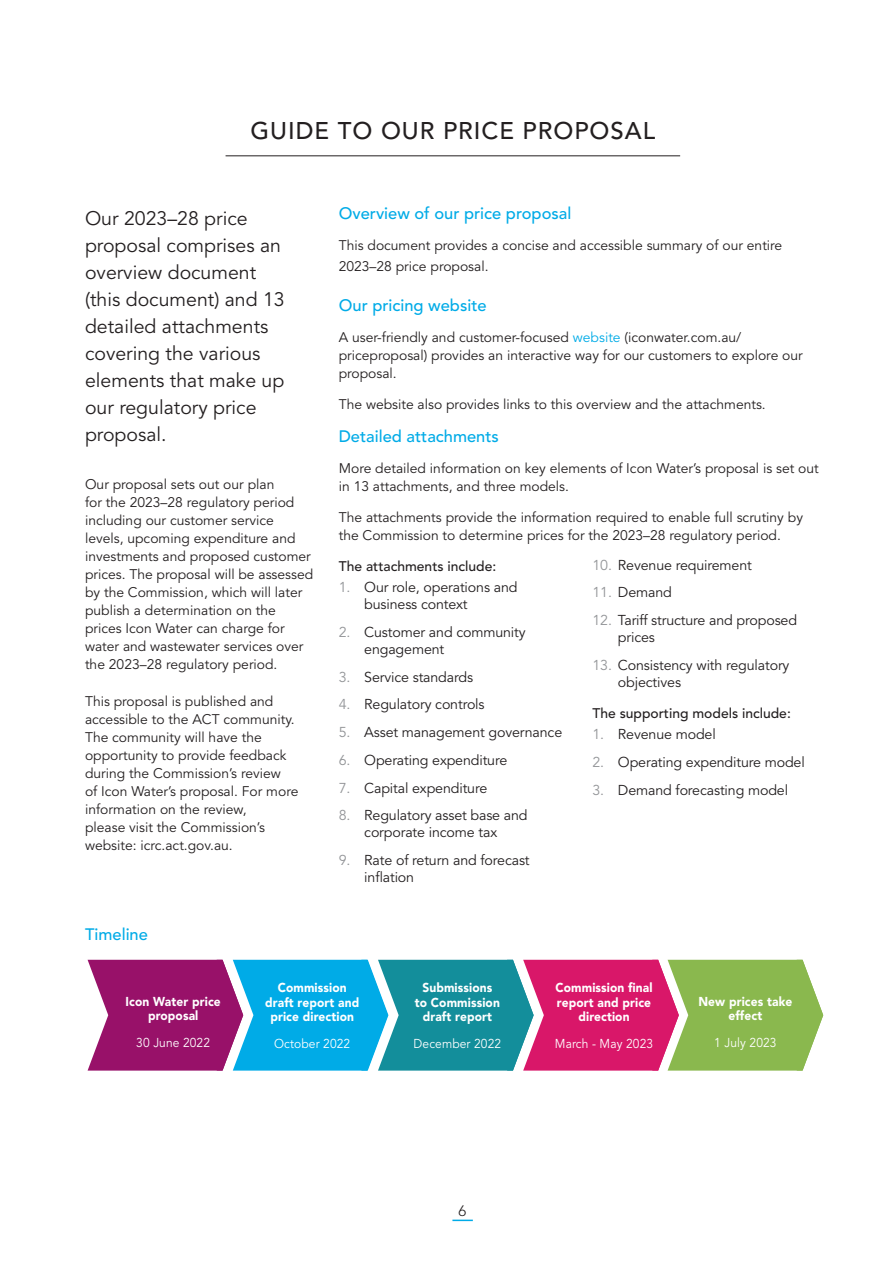
<style>
.page{position:relative;width:893px;height:1263px;background:#fff}
.page>*{position:absolute;margin:0;border:0;box-sizing:border-box;transform-origin:0 0}
.Heading_1{font:500 24px "Avenir LT Std";letter-spacing:.04em;color:#231f20}
.EM_Body{font:19.5px/27px "Avenir LT Std";color:#231f20}
.Heading_2_-_feeds_to{font:500 16.5px "Avenir LT Std";color:#00abe7}
.Body{font:500 16.5px "Avenir LT Std";color:#00abe7}
.t1{font:300 15px "Avenir LT Std";color:#231f20}
.t2{font:14.25px/17.1px "Avenir LT Std";letter-spacing:-.01em;color:#231f20}
.Body-2{font:13.8px/18px "Avenir LT Std";color:#231f20}
.EM_Body-2{font:13.8px/18px "Avenir LT Std";color:#231f20}
.Body-3{font:500 13.8px "Avenir LT Std";color:#231f20}
.Body-4{font:900 12.9px/14.1px "Avenir LT Std";letter-spacing:.01em;color:#fff;text-align:center;scale:.93 1}
.Body-5{font:12.9px "Avenir LT Std";letter-spacing:.01em;color:#fff;scale:.93 1}
.s1{color:#00abe7}
.s2{color:#939598}
</style>
<div class="page">
<hr style="left:226px;top:156px;width:454px;height:1px;background:#231f20">
<svg style="left:88px;top:960px;width:735px;height:110px;background:#757790"></svg>
<hr style="left:452px;top:1219px;width:21px;height:2px;background:#00abe7">
<p class="Heading_1" style="left:251px;top:116px;width:406px">GUIDE TO OUR PRICE PROPOSAL</p>
<p class="EM_Body" style="left:85px;top:205px;width:201px">Our 2023–28 price proposal comprises an overview document (this document) and 13 detailed attachments covering the various elements that make up our regulatory price proposal.</p>
<p class="EM_Body-2" style="left:85px;top:476px;width:230px">Our proposal sets out our plan<br>for the 2023–28 regulatory period including our customer service levels, upcoming expenditure and investments and proposed customer prices. The proposal will be assessed by the Commission, which will later publish a determination on the prices Icon Water can charge for water and wastewater services over the 2023–28 regulatory period.</p>
<p class="Body-2" style="left:85px;top:693px;width:215px">This proposal is published and accessible to the ACT community.<br>The community will have the opportunity to provide feedback during the Commission’s review<br>of Icon Water’s proposal. For more information on the review,<br>please visit the Commission’s website: icrc.act.gov.au.</p>
<p class="Heading_2_-_feeds_to" style="left:85px;top:924px;width:64px">Timeline</p>
<p class="Heading_2_-_feeds_to" style="left:339px;top:204px;width:234px">Overview of our price proposal</p>
<p class="Body-2" style="left:339px;top:235px;width:445px;line-height:21px">This document provides a concise and accessible summary of our entire<br>2023–28 price proposal.</p>
<p class="Heading_2_-_feeds_to" style="left:339px;top:296px;width:149px">Our pricing website</p>
<p class="Body-2" style="left:339px;top:328px;width:465px">A user-friendly and customer-focused <span class="s1">website</span> (iconwater.com.au/ priceproposal) provides an interactive way for our customers to explore our proposal.</p>
<p class="Body-2" style="left:339px;top:395px;width:429px">The website also provides links to this overview and the attachments.</p>
<p class="Body" style="left:339px;top:427px;width:162px">Detailed attachments</p>
<p class="Body-2" style="left:339px;top:460px;width:482px">More detailed information on key elements of Icon Water’s proposal is set out in 13 attachments, and three models.</p>
<p class="Body-2" style="left:339px;top:508px;width:466px">The attachments provide the information required to enable full scrutiny by the Commission to determine prices for the 2023–28 regulatory period.</p>
<p class="Body-3" style="left:339px;top:558px;width:159px">The attachments include:</p>
<p class="t2" style="left:364px;top:579px;width:155px;text-indent:-26px"><span class="s2">1.</span> Our role, operations and business context</p>
<p class="t2" style="left:364px;top:624px;width:163px;text-indent:-26px"><span class="s2">2.</span> Customer and community engagement</p>
<p class="t2" style="left:339px;top:669px;width:136px"><span class="s2">3.</span> Service standards</p>
<p class="t2" style="left:339px;top:696px;width:147px"><span class="s2">4.</span> Regulatory controls</p>
<p class="t2" style="left:339px;top:724px;width:225px"><span class="s2">5.</span> Asset management governance</p>
<p class="t2" style="left:339px;top:752px;width:170px"><span class="s2">6.</span> Operating expenditure</p>
<p class="t2" style="left:339px;top:779px;width:150px"><span class="s2">7.</span> Capital expenditure</p>
<p class="t2" style="left:339px;top:807px;width:190px;text-align:center"><span class="s2">8.</span> Regulatory asset base and corporate income tax</p>
<p class="t2" style="left:364px;top:852px;width:167px;text-indent:-26px"><span class="s2">9.</span> Rate of return and forecast inflation</p>
<p class="t2" style="left:592px;top:557px;width:161px"><span class="s2">10.</span> Revenue requirement</p>
<p class="t2" style="left:592px;top:584px;width:81px"><span class="s2">11.</span> Demand</p>
<p class="t2" style="left:618px;top:612px;width:181px;text-indent:-26px"><span class="s2">12.</span> Tariff structure and proposed prices</p>
<p class="t2" style="left:618px;top:657px;width:173px;text-indent:-26px"><span class="s2">13.</span> Consistency with regulatory objectives</p>
<p class="Body-3" style="left:592px;top:705px;width:200px">The supporting models include:</p>
<p class="t2" style="left:592px;top:726px;width:125px"><span class="s2">1.</span> Revenue model</p>
<p class="t2" style="left:592px;top:754px;width:214px"><span class="s2">2.</span> Operating expenditure model</p>
<p class="t2" style="left:592px;top:782px;width:197px"><span class="s2">3.</span> Demand forecasting model</p>
<p class="Body-4" style="left:126px;top:995px;width:104px">Icon Water price proposal</p>
<p class="Body-5" style="left:136px;top:1035px;width:81px">30 June 2022</p>
<p class="Body-4" style="left:265px;top:981px;width:103px">Commission draft report and price direction</p>
<p class="Body-5" style="left:274px;top:1036px;width:83px">October 2022</p>
<p class="Body-4" style="left:415px;top:981px;width:93px">Submissions to Commission draft report</p>
<p class="Body-5" style="left:414px;top:1036px;width:96px">December 2022</p>
<p class="Body-4" style="left:555px;top:981px;width:106px">Commission final report and price direction</p>
<p class="Body-5" style="left:555px;top:1036px;width:107px">March - May 2023</p>
<p class="Body-4" style="left:698px;top:994px;width:103px">New prices take effect</p>
<p class="Body-5" style="left:714px;top:1035px;width:68px">1 July 2023</p>
<p class="t1" style="left:458px;top:1201px;width:9px">6</p>
</div>
